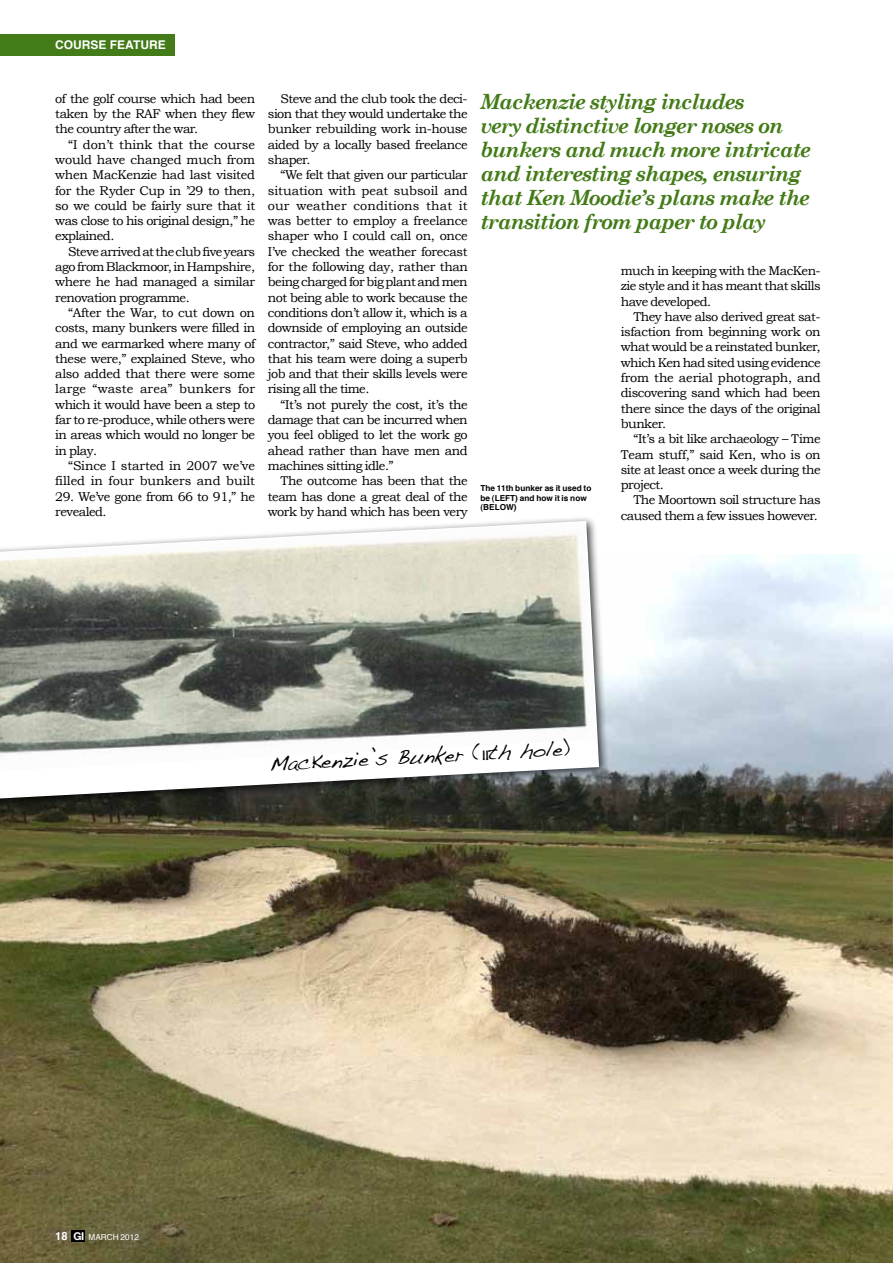
<style>
.page{position:relative;width:893px;height:1263px;background:#fff}
.page>*{position:absolute;margin:0;border:0;box-sizing:border-box;transform-origin:0 0}
.t1{font:italic 700 21px/24px "Century Schoolbook";letter-spacing:-.05em;color:#437b18}
.t2{font:21px "Handwriting Dakota";color:#000}
.t3{font:12.75px/15.3px "Bookman Old Style";letter-spacing:-.04em;color:#000}
.t4{font:12.75px "Bookman Old Style";letter-spacing:-.02em;color:#000}
.t5{font:12.75px "Bookman Old Style";color:#000}
.t6{font:12.75px "Bookman Old Style";letter-spacing:.01em;color:#000}
.t7{font:12.75px "Bookman Old Style";letter-spacing:-.01em;color:#000}
.t8{font:12.75px "Bookman Old Style";letter-spacing:-.015em;color:#000}
.t9{font:12.75px "Bookman Old Style";letter-spacing:-.005em;color:#000}
.t10{font:700 12px "Helvetica";color:#fff}
.t11{font:700 8.25px/9.8px "Helvetica";color:#000}
.t12{font:8.25px "Helvetica";color:#fff}
.s1{font-weight:700;font-size:11.25px}
.s2{font-family:"Helvetica Neue";font-weight:700;font-size:10.8px}
</style>
<div class="page">
<img style="left:0;top:555px;width:892px;height:708px">
<div style="left:0;top:516px;width:610px;height:296px;background:#000;opacity:.75"></div>
<svg style="left:0;top:520px;width:600px;height:281px"></svg>
<div style="left:71px;top:1230px;width:14px;height:11px;background:#000"></div>
<div style="left:0;top:34px;width:174px;height:21px;background:#437b18"></div>
<img style="left:892px;top:625px;width:1px;height:476px">
<hr style="left:892px;top:0;width:1px;height:272px;background:#e11837">
<hr style="left:892px;top:1101px;width:1px;height:65px;background:#0c0c0c">
<p class="t10" style="left:55px;top:35px;width:112px">COURSE Feature</p>
<p class="t3" style="left:55px;top:91px;width:201px">of the golf course which had been</p>
<p class="t3" style="left:55px;top:106px;width:201px">taken by the RAF when they flew</p>
<p class="t3" style="left:55px;top:121px;width:145px">the country after the war.</p>
<p class="t9" style="left:68px;top:137px;width:189px">“I don’t think that the course</p>
<p class="t8" style="left:55px;top:152px;width:201px">would have changed much from</p>
<p class="t4" style="left:55px;top:168px;width:201px">when MacKenzie had last visited</p>
<p class="t3" style="left:55px;top:182px;width:201px">for the Ryder Cup in ’29 to then,</p>
<p class="t3" style="left:55px;top:198px;width:201px">so we could be fairly sure that it</p>
<p class="t3" style="left:55px;top:213px;width:201px">was close to his original design,” he</p>
<p class="t3" style="left:55px;top:228px;width:61px">explained.</p>
<p class="t3" style="left:68px;top:244px;width:189px">Steve arrived at the club five years</p>
<p class="t3" style="left:55px;top:259px;width:201px">ago from Blackmoor, in Hampshire,</p>
<p class="t3" style="left:55px;top:274px;width:201px">where he had managed a similar</p>
<p class="t3" style="left:55px;top:290px;width:136px">renovation programme.</p>
<p class="t3" style="left:68px;top:305px;width:188px">“After the War, to cut down on</p>
<p class="t3" style="left:55px;top:320px;width:201px">costs, many bunkers were filled in</p>
<p class="t3" style="left:55px;top:335px;width:201px">and we earmarked where many of</p>
<p class="t3" style="left:55px;top:351px;width:201px">these were,” explained Steve, who</p>
<p class="t4" style="left:55px;top:366px;width:201px">also added that there were some</p>
<p class="t6" style="left:55px;top:382px;width:201px">large “waste area” bunkers for</p>
<p class="t3" style="left:55px;top:397px;width:201px">which it would have been a step to</p>
<p class="t3" style="left:55px;top:412px;width:201px">far to re-produce, while others were</p>
<p class="t3" style="left:55px;top:427px;width:201px">in areas which would no longer be</p>
<p class="t3" style="left:55px;top:443px;width:44px">in play.</p>
<p class="t7" style="left:68px;top:458px;width:189px">“Since I started in 2007 we’ve</p>
<p class="t5" style="left:55px;top:474px;width:201px">filled in four bunkers and built</p>
<p class="t3" style="left:55px;top:488px;width:201px">29. We’ve gone from 66 to 91,” he revealed.</p>
<p class="t3" style="left:281px;top:91px;width:189px">Steve and the club took the deci-</p>
<p class="t3" style="left:268px;top:106px;width:201px">sion that they would undertake the</p>
<p class="t3" style="left:268px;top:121px;width:201px">bunker rebuilding work in-house</p>
<p class="t3" style="left:268px;top:137px;width:201px">aided by a locally based freelance</p>
<p class="t3" style="left:268px;top:152px;width:44px">shaper.</p>
<p class="t3" style="left:281px;top:167px;width:189px">“We felt that given our particular</p>
<p class="t5" style="left:268px;top:183px;width:201px">situation with peat subsoil and</p>
<p class="t6" style="left:268px;top:198px;width:201px">our weather conditions that it</p>
<p class="t8" style="left:268px;top:213px;width:201px">was better to employ a freelance</p>
<p class="t4" style="left:268px;top:229px;width:201px">shaper who I could call on, once</p>
<p class="t3" style="left:268px;top:244px;width:201px">I’ve checked the weather forecast</p>
<p class="t3" style="left:268px;top:259px;width:201px">for the following day, rather than</p>
<p class="t3" style="left:268px;top:274px;width:201px">being charged for big plant and men</p>
<p class="t3" style="left:268px;top:290px;width:201px">not being able to work because the</p>
<p class="t3" style="left:268px;top:305px;width:201px">conditions don’t allow it, which is a</p>
<p class="t3" style="left:268px;top:320px;width:201px">downside of employing an outside</p>
<p class="t3" style="left:268px;top:335px;width:201px">contractor,” said Steve, who added</p>
<p class="t3" style="left:268px;top:351px;width:201px">that his team were doing a superb</p>
<p class="t3" style="left:268px;top:366px;width:201px">job and that their skills levels were</p>
<p class="t3" style="left:268px;top:381px;width:103px">rising all the time.</p>
<p class="t3" style="left:281px;top:397px;width:189px">“It’s not purely the cost, it’s the</p>
<p class="t3" style="left:268px;top:412px;width:201px">damage that can be incurred when</p>
<p class="t3" style="left:268px;top:427px;width:201px">you feel obliged to let the work go</p>
<p class="t3" style="left:268px;top:443px;width:201px">ahead rather than have men and</p>
<p class="t3" style="left:268px;top:458px;width:127px">machines sitting idle.”</p>
<p class="t3" style="left:281px;top:473px;width:189px">The outcome has been that the</p>
<p class="t3" style="left:268px;top:488px;width:201px">team has done a great deal of the</p>
<p class="t3" style="left:268px;top:504px;width:201px">work by hand which has been very</p>
<p class="t1" style="left:480px;top:89px;width:332px">Mackenzie styling includes<br>very distinctive longer noses on bunkers and much more intricate and interesting shapes, ensuring that Ken Moodie’s plans make the transition from paper to play</p>
<p class="t11" style="left:480px;top:483px;width:112px">The 11th bunker as it used to be (LEFT) and how it is now (BELOW)</p>
<p class="t3" style="left:621px;top:263px;width:201px">much in keeping with the MacKen-</p>
<p class="t3" style="left:621px;top:278px;width:201px">zie style and it has meant that skills</p>
<p class="t3" style="left:621px;top:293px;width:92px">have developed.</p>
<p class="t3" style="left:634px;top:309px;width:189px">They have also derived great sat-</p>
<p class="t3" style="left:621px;top:324px;width:201px">isfaction from beginning work on</p>
<p class="t3" style="left:621px;top:339px;width:201px">what would be a reinstated bunker,</p>
<p class="t3" style="left:621px;top:355px;width:201px">which Ken had sited using evidence</p>
<p class="t7" style="left:621px;top:370px;width:201px">from the aerial photograph, and</p>
<p class="t3" style="left:621px;top:385px;width:201px">discovering sand which had been</p>
<p class="t3" style="left:621px;top:401px;width:201px">there since the days of the original</p>
<p class="t3" style="left:621px;top:416px;width:47px">bunker.</p>
<p class="t3" style="left:634px;top:431px;width:189px">“It’s a bit like archaeology – Time</p>
<p class="t3" style="left:621px;top:446px;width:201px">Team stuff,” said Ken, who is on</p>
<p class="t3" style="left:621px;top:462px;width:201px">site at least once a week during the</p>
<p class="t3" style="left:621px;top:477px;width:45px">project.</p>
<p class="t3" style="left:634px;top:492px;width:189px">The Moortown soil structure has</p>
<p class="t3" style="left:621px;top:508px;width:199px">caused them a few issues however.</p>
<p class="t2" style="left:268px;top:751px;width:303px;rotate:-3deg">MacKenzie’s Bunker (11th hole)</p>
<p class="t12" style="left:55px;top:1231px;width:85px"><span class="s1">18</span> <span class="s2">GI</span> MARCH 2012</p>
</div>
